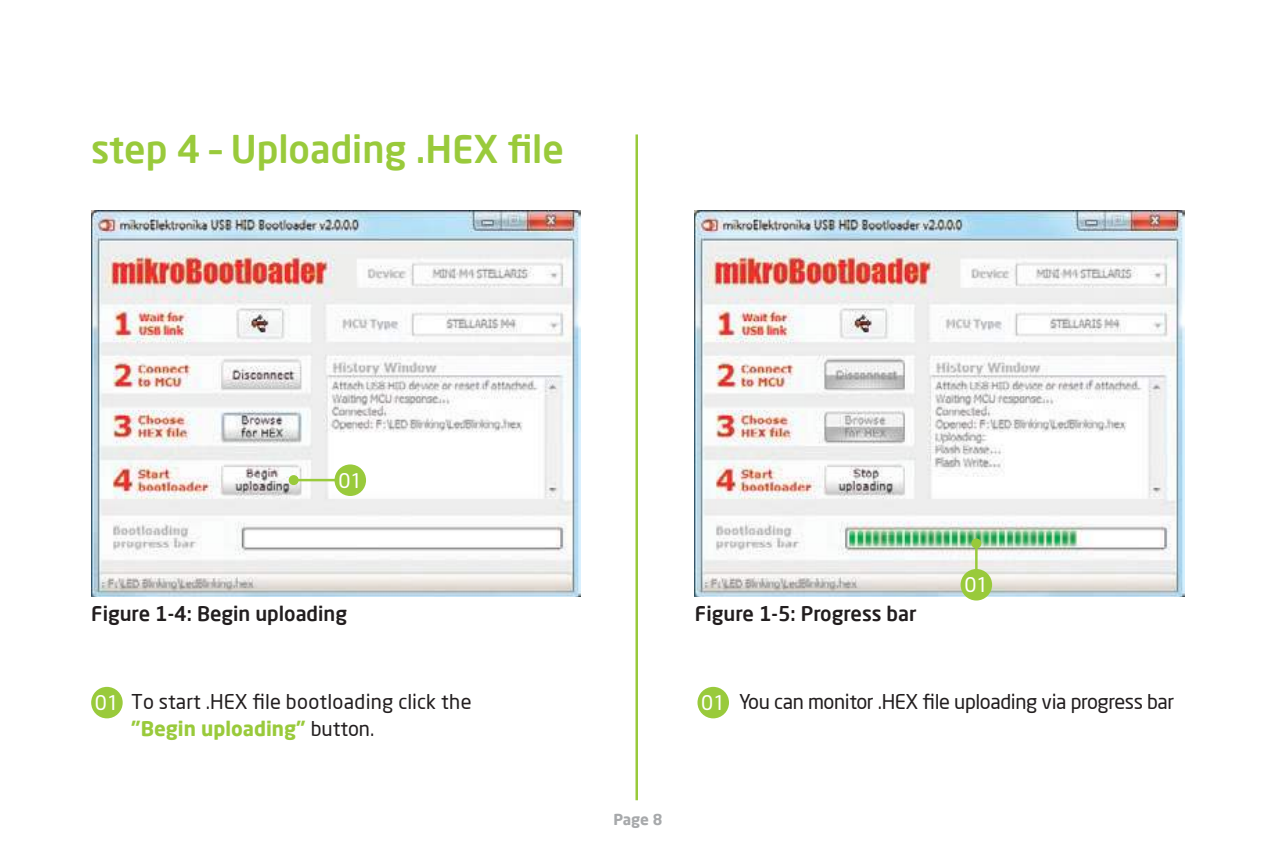
<style>
.page{position:relative;width:1276px;height:851px;background:#fff}
.page>*{position:absolute;margin:0;border:0;box-sizing:border-box;transform-origin:0 0}
.t1{font:500 37.5px "Neo Sans Pro";color:#99ca3b}
.t2{font:500 20px "Neo Sans Pro";color:#221e1f}
.t3{font:20px "Neo Sans Pro";letter-spacing:-.02em;color:#221e1f}
.t4{font:20px "Neo Sans Pro";letter-spacing:.005em;color:#221e1f}
.t5{font:700 20px "Neo Sans Pro";color:#99ca3b}
.t6{font:20px "Neo Sans";color:#fff}
.t7{font:700 15px "Neo Sans Pro";color:#a7a9ab}
.s1{font-family:"Neo Sans";color:#fff}
.s2{font-weight:400;color:#221e1f}
</style>
<div class="page">
<img style="left:91px;top:211px;width:489px;height:385px">
<hr style="left:635px;top:134px;width:3px;height:666px;background:#99ca3b">
<img style="left:695px;top:211px;width:489px;height:385px">
<hr style="left:294px;top:479px;width:43px;height:2px;background:#99ca3b">
<div style="left:289px;top:475px;width:10px;height:10px;background:#99ca3b;border-radius:50%"></div>
<hr style="left:975px;top:543px;width:2px;height:32px;background:#99ca3b">
<div style="left:971px;top:538px;width:10px;height:10px;background:#99ca3b;border-radius:50%"></div>
<div style="left:334px;top:464px;width:32px;height:32px;background:#99ca3b;border-radius:50%"></div>
<div style="left:960px;top:569px;width:32px;height:31px;background:#99ca3b;border-radius:50%"></div>
<div style="left:91px;top:686px;width:32px;height:32px;background:#99ca3b;border-radius:50%"></div>
<div style="left:697px;top:686px;width:32px;height:32px;background:#99ca3b;border-radius:50%"></div>
<h1 class="t1" style="left:91px;top:126px;width:474px">step 4 – Uploading .HEX 昀椀le</h1>
<p class="t6" style="left:338px;top:469px;width:25px">01</p>
<p class="t2" style="left:91px;top:605px;width:257px">Figure 1-4: Begin uploading</p>
<p class="t2" style="left:695px;top:605px;width:223px">Figure 1-5: Progress bar</p>
<p class="t6" style="left:964px;top:573px;width:25px">01</p>
<p class="t4" style="left:95px;top:689px;width:378px"><span class="s1">01</span> To start .HEX 昀椀le bootloading click the</p>
<p class="t6" style="left:701px;top:691px;width:25px">01</p>
<p class="t5" style="left:131px;top:720px;width:245px">”Begin uploading” <span class="s2">button.</span></p>
<p class="t3" style="left:739px;top:689px;width:437px">You can monitor .HEX 昀椀le uploading via progress bar</p>
<p class="t7" style="left:613px;top:812px;width:51px">Page 8</p>
</div>
